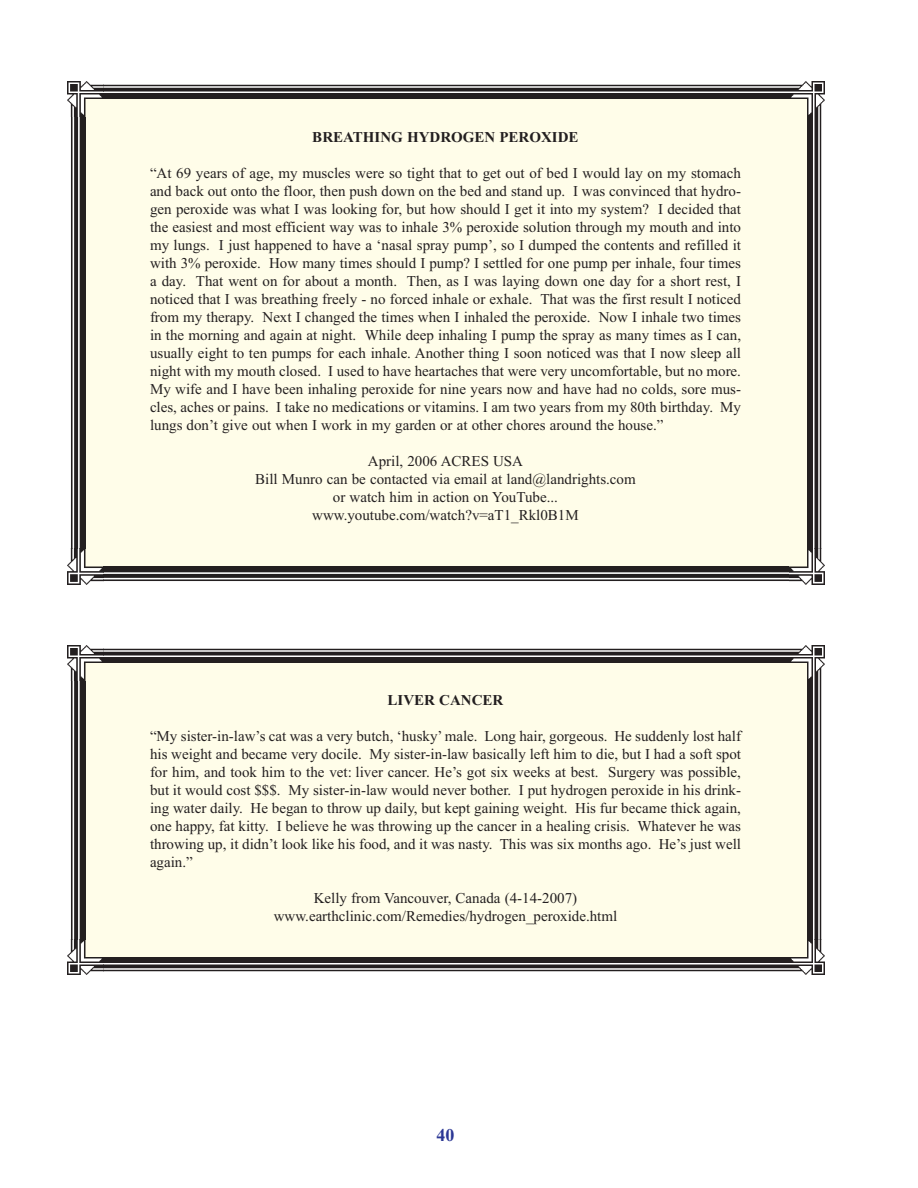
<style>
.page{position:relative;width:918px;height:1188px;background:#fff}
.page>*{position:absolute;margin:0;border:0;box-sizing:border-box;transform-origin:0 0}
.t1{font:700 18px "Times New Roman";color:#2b3795}
.t2{font:15px/18px "Times New Roman";color:#231f20;text-align:justify}
.t3{font:700 15px "Times New Roman";color:#231f20}
</style>
<div class="page">
<div style="left:86px;top:663px;width:721px;height:294px;background:#fffde9"></div>
<img style="left:68px;top:645px;width:36px;height:36px">
<img style="left:104px;top:648px;width:685px;height:15px">
<img style="left:789px;top:645px;width:36px;height:36px">
<img style="left:807px;top:681px;width:15px;height:258px">
<img style="left:789px;top:939px;width:36px;height:36px">
<img style="left:104px;top:957px;width:685px;height:15px">
<img style="left:68px;top:939px;width:36px;height:36px">
<img style="left:71px;top:681px;width:15px;height:258px">
<div style="left:86px;top:99px;width:721px;height:467px;background:#fffde9"></div>
<img style="left:68px;top:81px;width:36px;height:36px">
<img style="left:104px;top:84px;width:685px;height:15px">
<img style="left:789px;top:81px;width:36px;height:36px">
<img style="left:807px;top:117px;width:15px;height:431px">
<img style="left:789px;top:548px;width:36px;height:36px">
<img style="left:104px;top:566px;width:685px;height:15px">
<img style="left:68px;top:548px;width:36px;height:36px">
<img style="left:71px;top:117px;width:15px;height:431px">
<p class="t3" style="left:312px;top:132px;width:268px">BREATHING HYDROGEN PEROXIDE</p>
<p class="t2" style="left:150px;top:166px;width:593px">“At 69 years of age, my muscles were so tight that to get out of bed I would lay on my stomach and back out onto the floor, then push down on the bed and stand up. I was convinced that hydro&shy;gen peroxide was what I was looking for, but how should I get it into my system? I decided that the easiest and most efficient way was to inhale 3% peroxide solution through my mouth and into my lungs. I just happened to have a ‘nasal spray pump’, so I dumped the contents and refilled it with 3% peroxide. How many times should I pump? I settled for one pump per inhale, four times a day. That went on for about a month. Then, as I was laying down one day for a short rest, I noticed that I was breathing freely - no forced inhale or exhale. That was the first result I noticed from my therapy. Next I changed the times when I inhaled the peroxide. Now I inhale two times in the morning and again at night. While deep inhaling I pump the spray as many times as I can, usually eight to ten pumps for each inhale. Another thing I soon noticed was that I now sleep all night with my mouth closed. I used to have heartaches that were very uncomfortable, but no more.<br>My wife and I have been inhaling peroxide for nine years now and have had no colds, sore mus&shy;cles, aches or pains. I take no medications or vitamins. I am two years from my 80th birthday. My lungs don’t give out when I work in my garden or at other chores around the house.”</p>
<p class="t2" style="left:255px;top:454px;width:382px;text-align:center">April, 2006 ACRES USA<br>Bill Munro can be contacted via email at land@landrights.com or watch him in action on YouTube... www.youtube.com/watch?v=aT1_Rkl0B1M</p>
<p class="t3" style="left:388px;top:695px;width:117px">LIVER CANCER</p>
<p class="t2" style="left:150px;top:728px;width:593px">“My sister-in-law’s cat was a very butch, ‘husky’ male. Long hair, gorgeous. He suddenly lost half his weight and became very docile. My sister-in-law basically left him to die, but I had a soft spot for him, and took him to the vet: liver cancer. He’s got six weeks at best. Surgery was possible, but it would cost $$$. My sister-in-law would never bother. I put hydrogen peroxide in his drink&shy;ing water daily. He began to throw up daily, but kept gaining weight. His fur became thick again, one happy, fat kitty. I believe he was throwing up the cancer in a healing crisis. Whatever he was throwing up, it didn’t look like his food, and it was nasty. This was six months ago. He’s just well again.”</p>
<p class="t2" style="left:274px;top:890px;width:345px;text-align:center">Kelly from Vancouver, Canada (4-14-2007) www.earthclinic.com/Remedies/hydrogen_peroxide.html</p>
<p class="t1" style="left:436px;top:1129px;width:19px">40</p>
</div>
